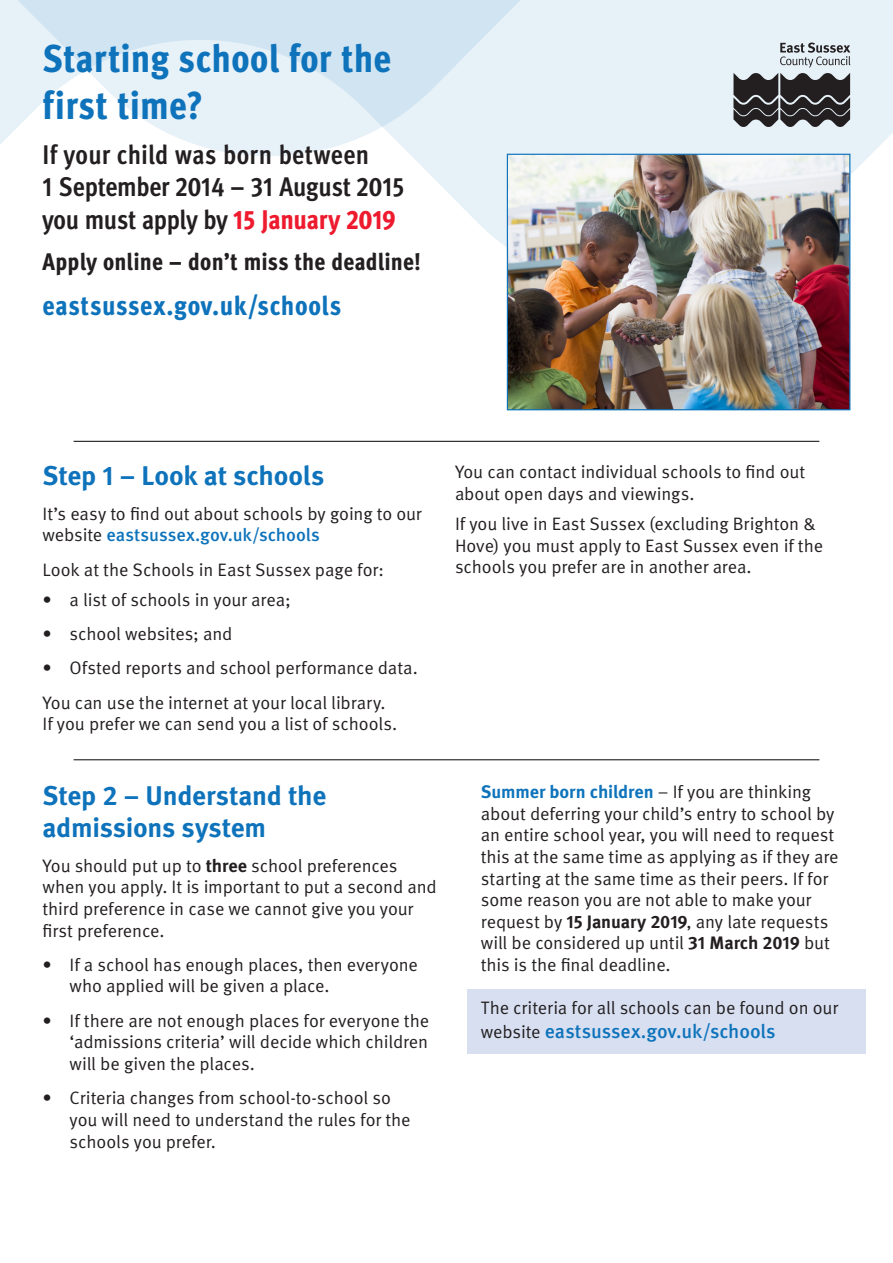
<style>
.page{position:relative;width:893px;height:1263px;background:#fff}
.page>*{position:absolute;margin:0;border:0;box-sizing:border-box;transform-origin:0 0}
.t1{font:800 39px/46.5px "Meta Cond OT";letter-spacing:.005em;color:#0e73bb}
.t2{font:700 27px/32.4px "Meta Cond OT";letter-spacing:-.005em;color:#231f20}
.t3{font:700 27px/32.4px "Meta Pro";letter-spacing:-.01em;color:#0e73bb}
.t4{font:800 27px "Meta Cond OT";letter-spacing:.025em;color:#0e73bb}
.t5{font:800 24px "Meta Cond OT";letter-spacing:.01em;color:#231f20}
.t6{font:500 19.5px "Meta Pro";color:#0e73bb}
.t7{font:18px/21.6px "Meta Pro";letter-spacing:-.005em;color:#231f20}
.s1{font-weight:800;color:#ee1a2e}
.s2{font-weight:500;color:#0e73bb}
.s3{font-weight:700}
.s4{font-weight:700;color:#0e73bb}
.s5{font-weight:400;font-size:18px;color:#231f20}
</style>
<div class="page">
<div style="left:467px;top:989px;width:399px;height:65px;background:#d7dff1"></div>
<svg style="left:415px;top:159px;width:451px;height:133px"></svg>
<svg style="left:0;top:0;width:893px;height:159px;fill:#e7f1f8"></svg>
<svg style="left:733px;top:43px;width:117px;height:85px"></svg>
<img style="left:509px;top:156px;width:339px;height:252px">
<div style="left:507px;top:154px;width:343px;height:256px;border:1px solid #0e73bb"></div>
<hr style="left:74px;top:759px;width:745px;height:1px;background:#231f20">
<hr style="left:74px;top:441px;width:745px;height:1px;background:#231f20">
<p class="t1" style="left:43px;top:36px;width:350px">Starting school for the first time?</p>
<p class="t2" style="left:43px;top:139px;width:364px">If your child was born between<br>1 September 2014 – 31 August 2015 you must apply by <span class="s1">15 January 2019</span></p>
<p class="t5" style="left:43px;top:246px;width:380px">Apply online – don’t miss the deadline!</p>
<p class="t4" style="left:43px;top:288px;width:300px">eastsussex.gov.uk/schools</p>
<p class="t3" style="left:43px;top:460px;width:283px">Step 1 – Look at schools</p>
<p class="t7" style="left:43px;top:503px;width:381px">It’s easy to find out about schools by going to our website <span class="s2">eastsussex.gov.uk/schools</span></p>
<p class="t7" style="left:43px;top:559px;width:343px">Look at the Schools in East Sussex page for:</p>
<p class="t7" style="left:43px;top:589px;width:250px">• a list of schools in your area;</p>
<p class="t7" style="left:43px;top:623px;width:191px">• school websites; and</p>
<p class="t7" style="left:43px;top:658px;width:377px">• Ofsted reports and school performance data.</p>
<p class="t7" style="left:43px;top:692px;width:356px">You can use the internet at your local library.<br>If you prefer we can send you a list of schools.</p>
<p class="t7" style="left:455px;top:462px;width:352px">You can contact individual schools to find out about open days and viewings.</p>
<p class="t7" style="left:455px;top:513px;width:370px">If you live in East Sussex (excluding Brighton &amp;<br>Hove) you must apply to East Sussex even if the schools you prefer are in another area.</p>
<p class="t3" style="left:43px;top:780px;width:285px">Step 2 – Understand the admissions system</p>
<p class="t7" style="left:43px;top:855px;width:396px">You should put up to <span class="s3">three</span> school preferences when you apply. It is important to put a second and third preference in case we cannot give you your first preference.</p>
<p class="t7" style="left:70px;top:954px;width:350px;text-indent:-27px">• If a school has enough places, then everyone who applied will be given a place.</p>
<p class="t7" style="left:70px;top:1010px;width:361px;text-align:justify;text-indent:-27px">• If there are not enough places for everyone the ‘admissions criteria’ will decide which children will be given the places.</p>
<p class="t7" style="left:70px;top:1087px;width:343px;text-indent:-27px">• Criteria changes from school-to-school so you will need to understand the rules for the schools you prefer.</p>
<p class="t7" style="left:481px;top:781px;width:359px"><span class="s4">Summer born children</span> – If you are thinking about deferring your child’s entry to school by an entire school year, you will need to request this at the same time as applying as if they are starting at the same time as their peers. If for some reason you are not able to make your request by <span class="s3">15 January 2019</span>, any late requests will be considered up until <span class="s3">31 March 2019</span> but this is the final deadline.</p>
<p class="t7" style="left:481px;top:997px;width:359px">The criteria for all schools can be found on our</p>
<p class="t6" style="left:481px;top:1019px;width:296px"><span class="s5">website</span> eastsussex.gov.uk/schools</p>
</div>
